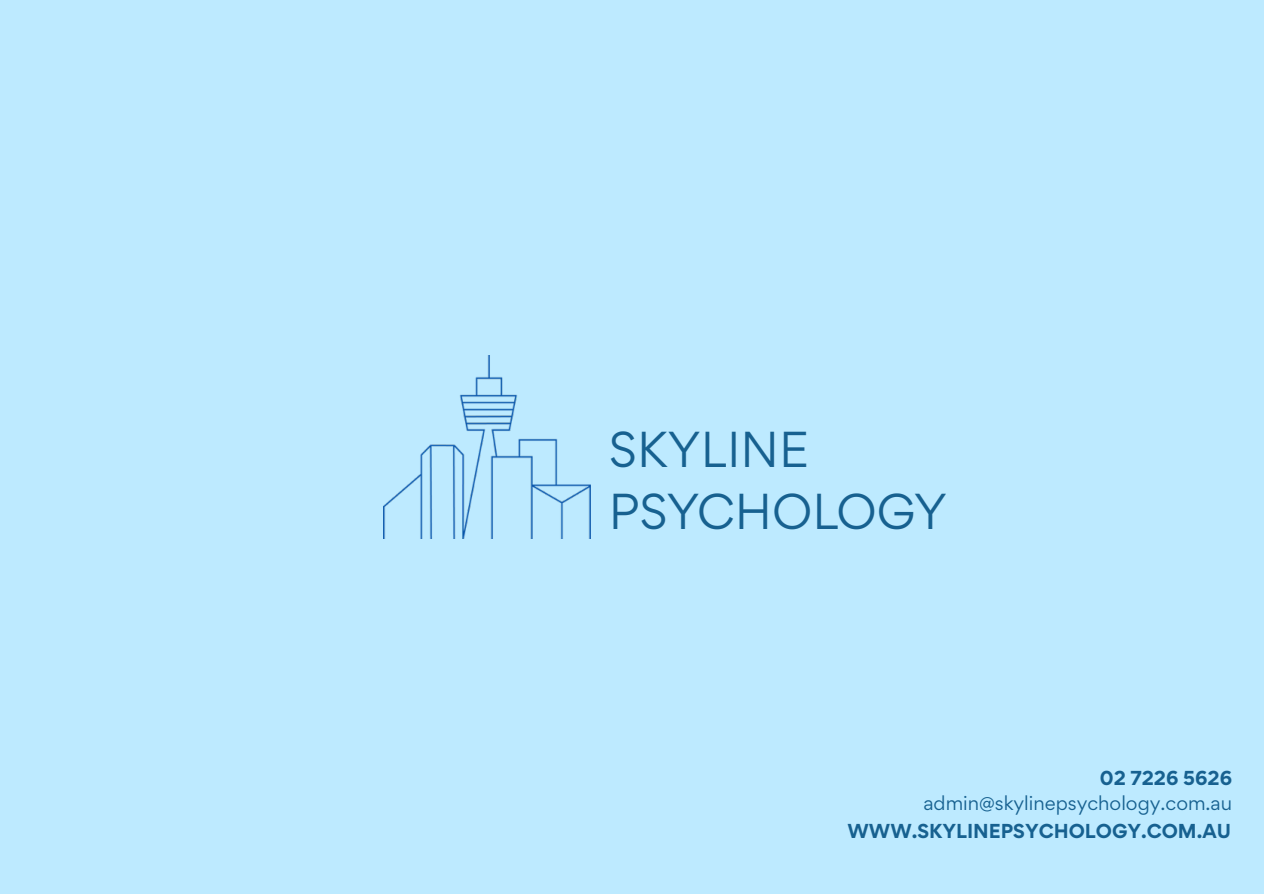
<style>
.page{position:relative;width:1264px;height:894px;background:#fff}
.page>*{position:absolute;margin:0;border:0;box-sizing:border-box;transform-origin:0 0}
.t1{font:45px/61.9px "Gordita";color:#176190}
.t2{font:700 18px "Gordita";color:#176190}
.t3{font:18px "Gordita";color:#176190}
</style>
<div class="page">
<div style="left:0;top:0;width:1263px;height:893px;background:#bdeaff"></div>
<img style="left:383px;top:356px;width:207px;height:182px">
<h1 class="t1" style="left:608px;top:418px;width:340px">SKYLINE<br>PSYCHOLOGY</h1>
<h3 class="t2" style="left:1099px;top:765px;width:134px">02 7226 5626</h3>
<h2 class="t2" style="left:847px;top:818px;width:385px">WWW.SKYLINEPSYCHOLOGY.COM.AU</h2>
<p class="t3" style="left:923px;top:790px;width:310px">admin@skylinepsychology.com.au</p>
</div>
